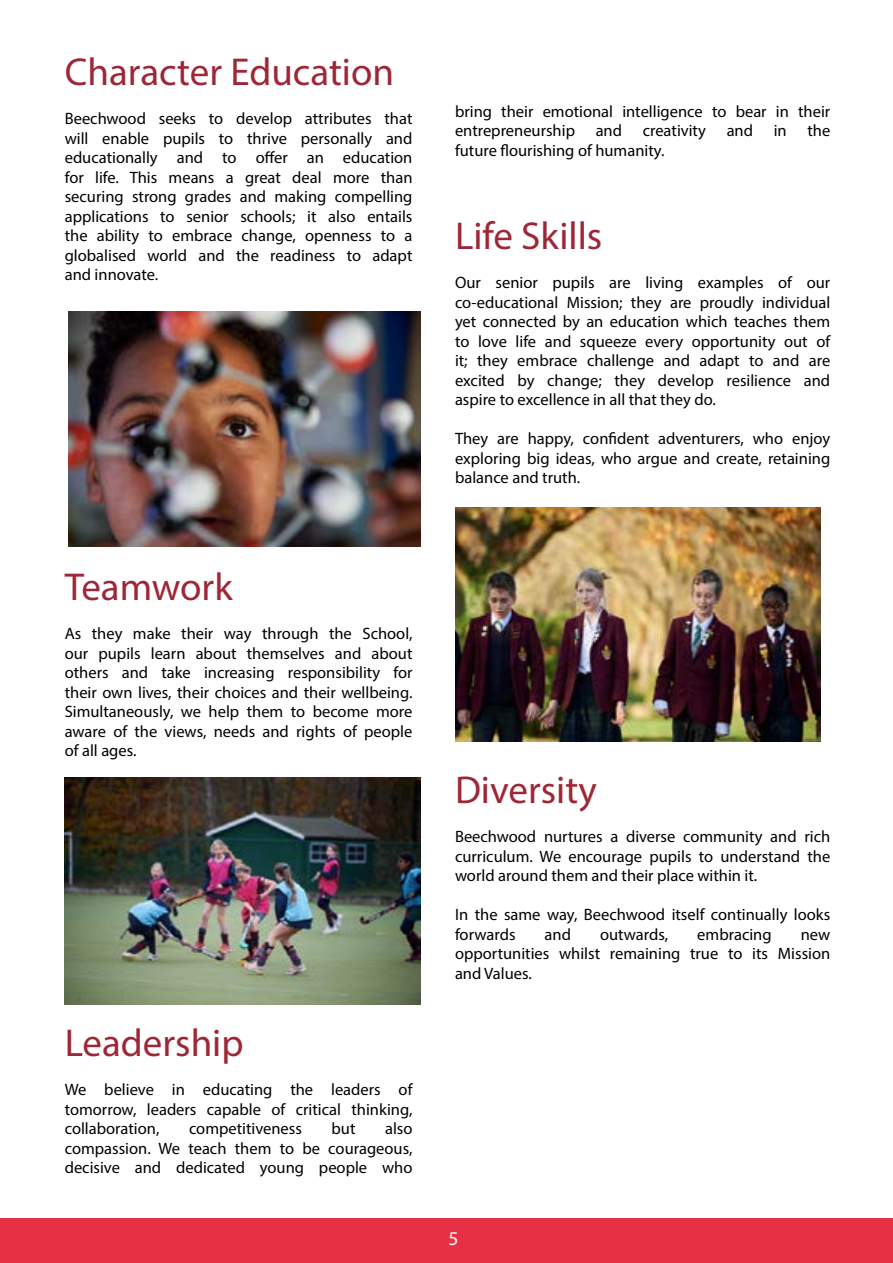
<style>
.page{position:relative;width:893px;height:1263px;background:#fff}
.page>*{position:absolute;margin:0;border:0;box-sizing:border-box;transform-origin:0 0}
.t1{font:39px "Myriad Pro";color:#9d2737}
.t2{font:19.5px "Myriad Pro";color:#fff}
.t3{font:16.5px/19.5px "Myriad Pro";color:#000;text-align:justify}
</style>
<div class="page">
<div style="left:0;top:1218px;width:893px;height:45px;background:#e73043"></div>
<img style="left:68px;top:311px;width:353px;height:235px">
<img style="left:65px;top:777px;width:356px;height:228px">
<img style="left:455px;top:507px;width:366px;height:234px">
<h1 class="t1" style="left:65px;top:48px;width:331px">Character Education</h1>
<p class="t3" style="left:65px;top:109px;width:349px">Beechwood seeks to develop attributes that will enable pupils to thrive personally and educationally and to offer an education for life. This means a great deal more than securing strong grades and making compelling applications to senior schools; it also entails the ability to embrace change, openness to a globalised world and the readiness to adapt and innovate.</p>
<h1 class="t1" style="left:65px;top:563px;width:169px">Teamwork</h1>
<p class="t3" style="left:65px;top:623px;width:349px">As they make their way through the School, our pupils learn about themselves and about others and take increasing responsibility for their own lives, their choices and their wellbeing.<br>Simultaneously, we help them to become more aware of the views, needs and rights of people of all ages.</p>
<h1 class="t1" style="left:65px;top:1019px;width:180px">Leadership</h1>
<p class="t3" style="left:65px;top:1080px;width:349px">We believe in educating the leaders of tomorrow, leaders capable of critical thinking, collaboration,</p>
<p class="t3" style="left:65px;top:1119px;width:349px;text-indent:320px">also compassion. We teach them to be courageous, decisive and dedicated young people who</p>
<p class="t3" style="left:189px;top:1119px;width:114px">competitiveness</p>
<p class="t3" style="left:332px;top:1119px;width:25px">but</p>
<p class="t3" style="left:455px;top:101px;width:377px">bring their emotional intelligence to bear in their entrepreneurship</p>
<p class="t3" style="left:596px;top:121px;width:28px">and</p>
<p class="t3" style="left:643px;top:121px;width:65px">creativity</p>
<p class="t3" style="left:727px;top:121px;width:28px">and</p>
<p class="t3" style="left:774px;top:121px;width:15px">in</p>
<p class="t3" style="left:807px;top:121px;width:24px">the</p>
<p class="t3" style="left:455px;top:140px;width:211px">future flourishing of humanity.</p>
<h1 class="t1" style="left:455px;top:212px;width:149px">Life Skills</h1>
<p class="t3" style="left:455px;top:273px;width:377px">Our senior pupils are living examples of our co-educational Mission; they are proudly individual yet connected by an education which teaches them to love life and squeeze every opportunity out of it; they embrace challenge and adapt to and are excited by change; they develop resilience and aspire to excellence in all that they do.</p>
<p class="t3" style="left:455px;top:429px;width:377px">They are happy, confident adventurers, who enjoy exploring big ideas, who argue and create, retaining balance and truth.</p>
<h1 class="t1" style="left:455px;top:766px;width:143px">Diversity</h1>
<p class="t3" style="left:455px;top:826px;width:377px">Beechwood nurtures a diverse community and rich curriculum. We encourage pupils to understand the world around them and their place within it.</p>
<p class="t3" style="left:455px;top:904px;width:377px">In the same way, Beechwood itself continually looks forwards</p>
<p class="t3" style="left:545px;top:924px;width:28px">and</p>
<p class="t3" style="left:600px;top:924px;width:70px">outwards,</p>
<p class="t3" style="left:697px;top:924px;width:76px">embracing</p>
<p class="t3" style="left:455px;top:924px;width:377px;text-indent:346px">new opportunities whilst remaining true to its Mission and Values.</p>
<p class="t2" style="left:448px;top:1227px;width:12px">5</p>
</div>
